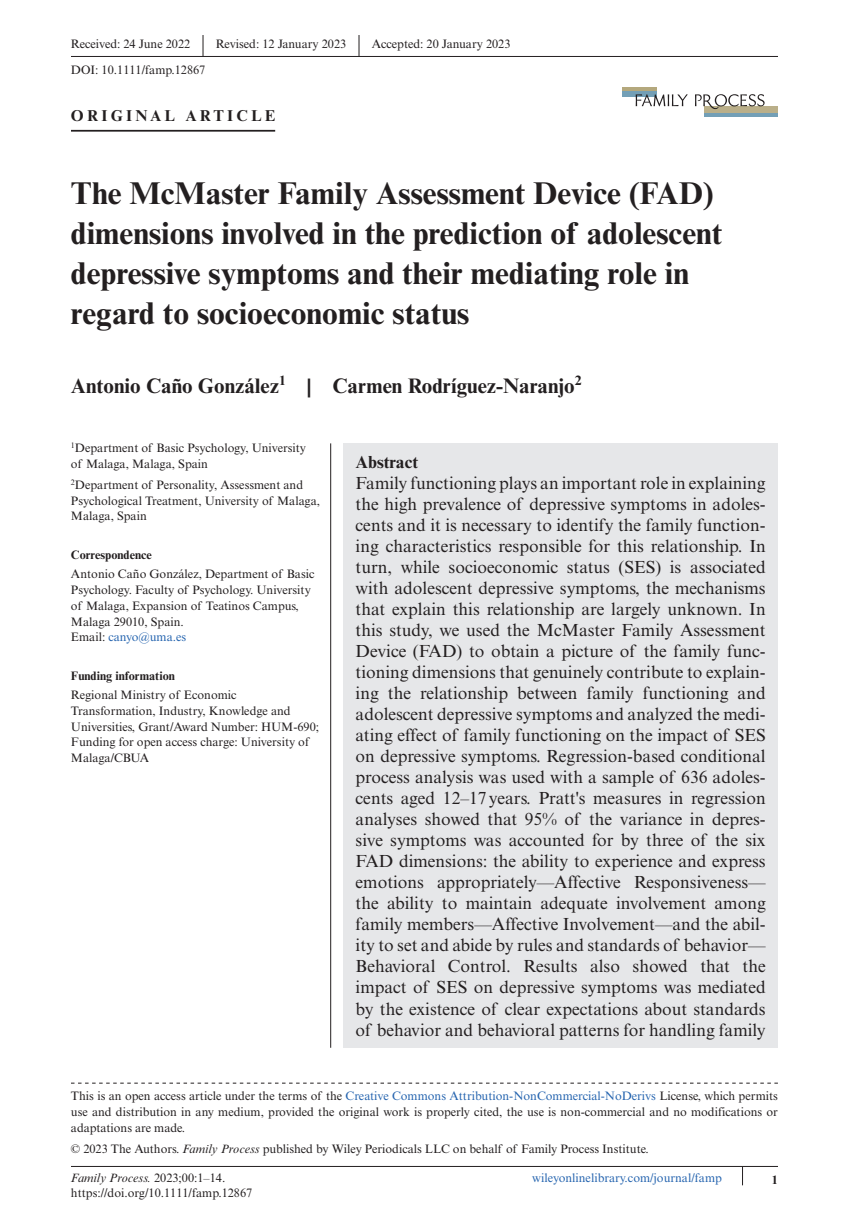
<style>
.page{position:relative;width:849px;height:1221px;background:#fff}
.page>*{position:absolute;margin:0;border:0;box-sizing:border-box;transform-origin:0 0}
.t1{font:700 31.5px/40.2px "Times New Roman MT Std";color:#231f20}
.t2{font:700 21px "Times New Roman MT Std";color:#231f20}
.t3{font:17.5px/21px "Times New Roman MT Std";color:#231f20;text-align:justify}
.t4{font:700 17.5px "Times New Roman MT Std";color:#231f20}
.t5{font:700 15.75px "Times New Roman MT Std";letter-spacing:.2em;color:#231f20}
.t6{font:12.25px/15.8px "Times New Roman MT Std";color:#231f20}
.t7{font:12.25px "Times New Roman MT Std";color:#2564af}
.t8{font:700 12.25px "Times New Roman MT Std";color:#231f20}
.s1{color:#2564af}
.s2{font-style:italic}
</style>
<div class="page">
<div style="left:343px;top:443px;width:434px;height:604px;background:#e6e7e9"></div>
<hr style="left:71px;top:56px;width:706px;height:1px;background:#231f20">
<hr style="left:71px;top:130px;width:204px;height:2px;background:#231f20">
<svg style="left:202px;top:35px;width:1px;height:21px"></svg>
<svg style="left:358px;top:35px;width:1px;height:21px"></svg>
<hr style="left:71px;top:1165px;width:706px;height:1px;background:#231f20">
<svg style="left:71px;top:1082px;width:706px;height:1px"></svg>
<hr style="left:704px;top:113px;width:73px;height:4px;background:#739fb6">
<div style="left:704px;top:106px;width:73px;height:7px;background:#baaf89"></div>
<div style="left:622px;top:90px;width:34px;height:7px;background:#739fb6"></div>
<svg style="left:635px;top:94px;width:129px;height:15px"></svg>
<hr style="left:622px;top:87px;width:34px;height:3px;background:#b4a87d">
<hr style="left:330px;top:443px;width:1px;height:604px;background:#231f20">
<p class="t6" style="left:71px;top:36px;width:121px">Received: 24 June 2022</p>
<p class="t6" style="left:216px;top:36px;width:132px">Revised: 12 January 2023</p>
<p class="t6" style="left:371px;top:36px;width:140px">Accepted: 20 January 2023</p>
<p class="t6" style="left:71px;top:62px;width:136px">DOI: 10.1111/famp.12867</p>
<p class="t5" style="left:71px;top:106px;width:206px">ORIGINAL ARTICLE</p>
<h1 class="t1" style="left:71px;top:172px;width:652px">The McMaster Family Assessment Device (FAD) dimensions involved in the prediction of adolescent depressive symptoms and their mediating role in regard to socioeconomic status</h1>
<p class="t2" style="left:71px;top:372px;width:512px">Antonio Caño González<sup>1</sup> | Carmen Rodríguez-Naranjo<sup>2</sup></p>
<p class="t6" style="left:71px;top:440px;width:236px"><sup>1</sup>Department of Basic Psychology, University of Malaga, Malaga, Spain</p>
<p class="t6" style="left:71px;top:477px;width:251px"><sup>2</sup>Department of Personality, Assessment and<br>Psychological Treatment, University of Malaga,<br>Malaga, Spain</p>
<p class="t8" style="left:71px;top:547px;width:82px">Correspondence</p>
<p class="t6" style="left:71px;top:566px;width:245px">Antonio Caño González, Department of Basic Psychology. Faculty of Psychology. University of Malaga, Expansion of Teatinos Campus, Malaga 29010, Spain.<br>Email: <span class="s1">canyo@uma.es</span></p>
<p class="t8" style="left:71px;top:668px;width:105px">Funding information</p>
<p class="t6" style="left:71px;top:687px;width:250px">Regional Ministry of Economic Transformation, Industry, Knowledge and Universities, Grant/Award Number: HUM-690; Funding for open access charge: University of Malaga/CBUA</p>
<p class="t4" style="left:355px;top:451px;width:64px">Abstract</p>
<p class="t3" style="left:355px;top:473px;width:411px">Family functioning plays an important role in explaining the high prevalence of depressive symptoms in adoles&shy;cents and it is necessary to identify the family function&shy;ing characteristics responsible for this relationship. In turn, while socioeconomic status (SES) is associated with adolescent depressive symptoms, the mechanisms that explain this relationship are largely unknown. In this study, we used the McMaster Family Assessment Device (FAD) to obtain a picture of the family func&shy;tioning dimensions that genuinely contribute to explain&shy;ing the relationship between family functioning and adolescent depressive symptoms and analyzed the medi&shy;ating effect of family functioning on the impact of SES on depressive symptoms. Regression-based conditional process analysis was used with a sample of 636 adoles&shy;cents aged 12–17 years. Pratt's measures in regression analyses showed that 95% of the variance in depres&shy;sive symptoms was accounted for by three of the six FAD dimensions: the ability to experience and express emotions appropriately—Affective Responsiveness— the ability to maintain adequate involvement among family members—Affective Involvement—and the abil&shy;ity to set and abide by rules and standards of behavior— Behavioral Control. Results also showed that the impact of SES on depressive symptoms was mediated by the existence of clear expectations about standards of behavior and behavioral patterns for handling family</p>
<p class="t6" style="left:71px;top:1088px;width:708px;text-align:justify">This is an open access article under the terms of the <span class="s1">Creative Commons Attribution-NonCommercial-NoDerivs</span> License, which permits use and distribution in any medium, provided the original work is properly cited, the use is non-commercial and no modifications or adaptations are made.</p>
<p class="t6" style="left:71px;top:1140px;width:579px">© 2023 The Authors. <span class="s2">Family Process</span> published by Wiley Periodicals LLC on behalf of Family Process Institute.</p>
<p class="t6" style="left:71px;top:1170px;width:183px;line-height:14.7px"><span class="s2">Family Process.</span> 2023;00:1–14. https://doi.org/10.1111/famp.12867</p>
<p class="t7" style="left:532px;top:1171px;width:191px">wileyonlinelibrary.com/journal/famp</p>
<p class="t8" style="left:771px;top:1171px;width:8px">1</p>
</div>
